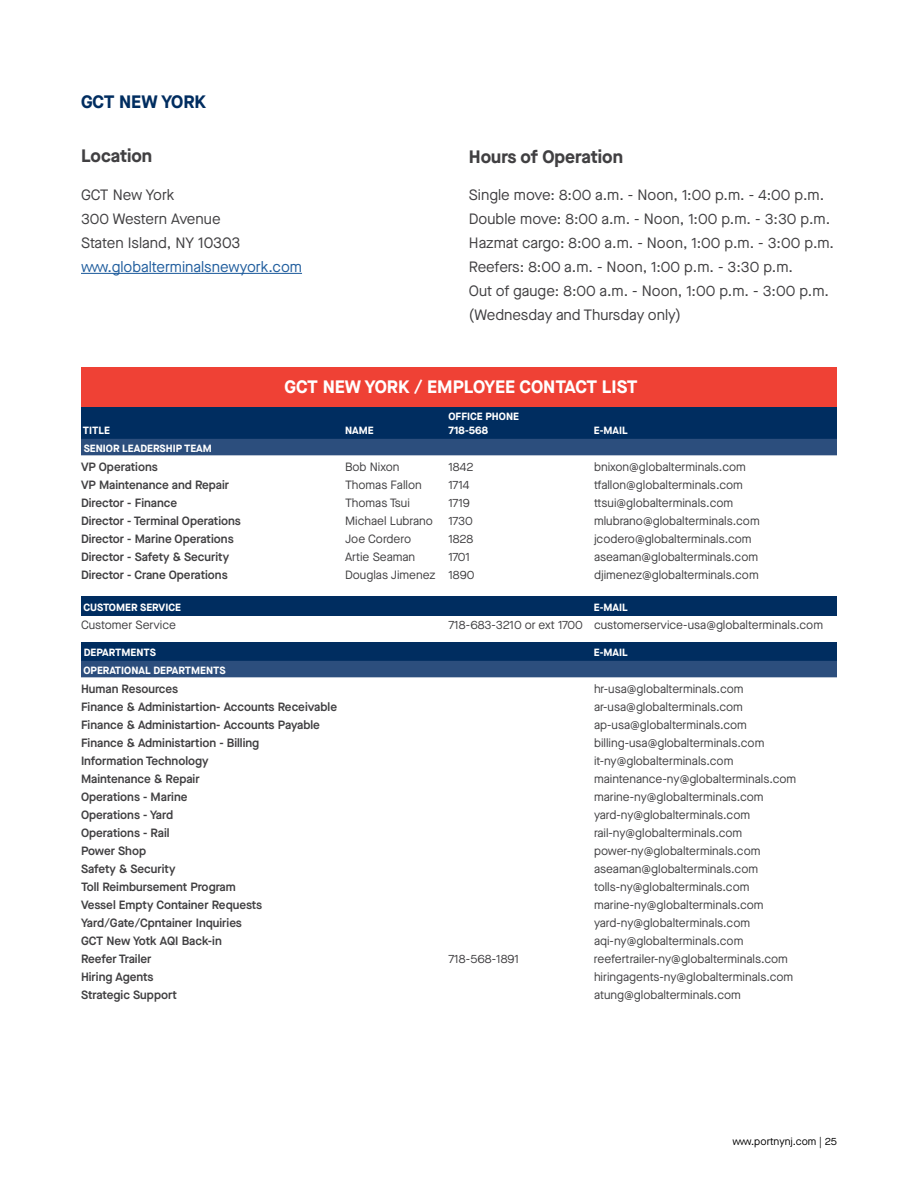
<style>
.page{position:relative;width:918px;height:1188px;background:#fff}
.page>*{position:absolute;margin:0;border:0;box-sizing:border-box;transform-origin:0 0}
.t1{font:700 18px "Maison Neue";color:#fff}
.t2{font:700 18px "Maison Neue";color:#414042}
.t3{font:700 18px "Maison Neue";color:#002d60}
.t4{font:15px/24px "Maison Neue";color:#414042}
.t5{font:15px "Maison Neue";color:#215e9e}
.t6{font:12px "Maison Neue";color:#414042}
.t7{font:600 12px "Maison Neue";color:#414042}
.t8{font:700 10.5px "Maison Neue";color:#fff}
.t9{font:10.5px "Maison Neue";color:#000}
</style>
<div class="page">
<div style="left:81px;top:406px;width:756px;height:33px;background:#002d60"></div>
<div style="left:81px;top:597px;width:756px;height:19px;background:#002d60"></div>
<div style="left:81px;top:642px;width:756px;height:20px;background:#002d60"></div>
<div style="left:81px;top:367px;width:756px;height:39px;background:#ef4135"></div>
<hr style="left:81px;top:273px;width:221px;height:1px;background:#215e9e">
<div style="left:81px;top:439px;width:756px;height:16px;background:#2c4e7d"></div>
<div style="left:81px;top:661px;width:756px;height:16px;background:#2c4e7d"></div>
<h1 class="t3" style="left:81px;top:89px;width:127px">GCT NEW YORK</h1>
<h1 class="t2" style="left:81px;top:143px;width:73px">Location</h1>
<p class="t4" style="left:81px;top:182px;width:161px">GCT New York<br>300 Western Avenue<br>Staten Island, NY 10303</p>
<p class="t5" style="left:81px;top:256px;width:223px">www.globalterminalsnewyork.com</p>
<h1 class="t2" style="left:469px;top:144px;width:156px">Hours of Operation</h1>
<p class="t4" style="left:469px;top:183px;width:367px">Single move: 8:00 a.m. - Noon, 1:00 p.m. - 4:00 p.m.<br>Double move: 8:00 a.m. - Noon, 1:00 p.m. - 3:30 p.m.<br>Hazmat cargo: 8:00 a.m. - Noon, 1:00 p.m. - 3:00 p.m.<br>Reefers: 8:00 a.m. - Noon, 1:00 p.m. - 3:30 p.m.<br>Out of gauge: 8:00 a.m. - Noon, 1:00 p.m. - 3:00 p.m. (Wednesday and Thursday only)</p>
<h1 class="t1" style="left:285px;top:374px;width:355px">GCT NEW YORK / EMPLOYEE CONTACT LIST</h1>
<p class="t8" style="left:448px;top:409px;width:72px">OFFICE PHONE</p>
<p class="t8" style="left:83px;top:422px;width:29px">TITLE</p>
<p class="t8" style="left:345px;top:422px;width:30px">NAME</p>
<p class="t8" style="left:449px;top:422px;width:41px">718-568</p>
<p class="t8" style="left:594px;top:422px;width:35px">E-MAIL</p>
<p class="t8" style="left:84px;top:440px;width:130px">SENIOR LEADERSHIP TEAM</p>
<p class="t7" style="left:81px;top:459px;width:78px">VP Operations</p>
<p class="t6" style="left:345px;top:459px;width:56px">Bob Nixon</p>
<p class="t6" style="left:448px;top:459px;width:27px">1842</p>
<p class="t6" style="left:594px;top:459px;width:153px">bnixon@globalterminals.com</p>
<p class="t7" style="left:81px;top:477px;width:150px">VP Maintenance and Repair</p>
<p class="t6" style="left:345px;top:477px;width:78px">Thomas Fallon</p>
<p class="t6" style="left:448px;top:477px;width:23px">1714</p>
<p class="t6" style="left:594px;top:477px;width:150px">tfallon@globalterminals.com</p>
<p class="t7" style="left:81px;top:495px;width:98px">Director - Finance</p>
<p class="t6" style="left:345px;top:495px;width:67px">Thomas Tsui</p>
<p class="t6" style="left:448px;top:495px;width:23px">1719</p>
<p class="t6" style="left:594px;top:495px;width:141px">ttsui@globalterminals.com</p>
<p class="t7" style="left:81px;top:513px;width:161px">Director - Terminal Operations</p>
<p class="t6" style="left:345px;top:513px;width:89px">Michael Lubrano</p>
<p class="t6" style="left:448px;top:513px;width:26px">1730</p>
<p class="t6" style="left:594px;top:513px;width:167px">mlubrano@globalterminals.com</p>
<p class="t7" style="left:81px;top:531px;width:154px">Director - Marine Operations</p>
<p class="t6" style="left:345px;top:531px;width:68px">Joe Cordero</p>
<p class="t6" style="left:448px;top:531px;width:26px">1828</p>
<p class="t6" style="left:594px;top:531px;width:159px">jcodero@globalterminals.com</p>
<p class="t7" style="left:81px;top:549px;width:150px">Director - Safety &amp; Security</p>
<p class="t6" style="left:345px;top:549px;width:72px">Artie Seaman</p>
<p class="t6" style="left:448px;top:549px;width:23px">1701</p>
<p class="t6" style="left:594px;top:549px;width:166px">aseaman@globalterminals.com</p>
<p class="t7" style="left:81px;top:567px;width:148px">Director - Crane Operations</p>
<p class="t6" style="left:345px;top:567px;width:131px">Douglas Jimenez 1890</p>
<p class="t6" style="left:594px;top:567px;width:166px">djimenez@globalterminals.com</p>
<p class="t8" style="left:83px;top:599px;width:99px">CUSTOMER SERVICE</p>
<p class="t8" style="left:594px;top:599px;width:35px">E-MAIL</p>
<p class="t6" style="left:81px;top:616px;width:97px">Customer Service</p>
<p class="t6" style="left:448px;top:616px;width:376px">718-683-3210 or ext 1700 customerservice-usa@globalterminals.com</p>
<p class="t8" style="left:84px;top:644px;width:74px">DEPARTMENTS</p>
<p class="t8" style="left:594px;top:644px;width:35px">E-MAIL</p>
<p class="t8" style="left:83px;top:662px;width:144px">OPERATIONAL DEPARTMENTS</p>
<p class="t7" style="left:81px;top:681px;width:99px">Human Resources</p>
<p class="t6" style="left:594px;top:681px;width:151px">hr-usa@globalterminals.com</p>
<p class="t7" style="left:81px;top:699px;width:258px">Finance &amp; Administartion- Accounts Receivable</p>
<p class="t6" style="left:594px;top:699px;width:151px">ar-usa@globalterminals.com</p>
<p class="t7" style="left:81px;top:717px;width:241px">Finance &amp; Administartion- Accounts Payable</p>
<p class="t6" style="left:594px;top:717px;width:154px">ap-usa@globalterminals.com</p>
<p class="t7" style="left:81px;top:735px;width:180px">Finance &amp; Administartion - Billing</p>
<p class="t6" style="left:594px;top:735px;width:172px">billing-usa@globalterminals.com</p>
<p class="t7" style="left:81px;top:753px;width:129px">Information Technology</p>
<p class="t6" style="left:594px;top:753px;width:141px">it-ny@globalterminals.com</p>
<p class="t7" style="left:81px;top:771px;width:120px">Maintenance &amp; Repair</p>
<p class="t6" style="left:594px;top:771px;width:204px">maintenance-ny@globalterminals.com</p>
<p class="t7" style="left:81px;top:789px;width:108px">Operations - Marine</p>
<p class="t6" style="left:594px;top:789px;width:171px">marine-ny@globalterminals.com</p>
<p class="t7" style="left:81px;top:807px;width:94px">Operations - Yard</p>
<p class="t6" style="left:594px;top:807px;width:158px">yard-ny@globalterminals.com</p>
<p class="t7" style="left:81px;top:825px;width:90px">Operations - Rail</p>
<p class="t6" style="left:594px;top:825px;width:150px">rail-ny@globalterminals.com</p>
<p class="t7" style="left:81px;top:843px;width:67px">Power Shop</p>
<p class="t6" style="left:594px;top:843px;width:168px">power-ny@globalterminals.com</p>
<p class="t7" style="left:81px;top:861px;width:96px">Safety &amp; Security</p>
<p class="t6" style="left:594px;top:861px;width:166px">aseaman@globalterminals.com</p>
<p class="t7" style="left:81px;top:879px;width:156px">Toll Reimbursement Program</p>
<p class="t6" style="left:594px;top:879px;width:157px">tolls-ny@globalterminals.com</p>
<p class="t7" style="left:81px;top:897px;width:183px">Vessel Empty Container Requests</p>
<p class="t6" style="left:594px;top:897px;width:171px">marine-ny@globalterminals.com</p>
<p class="t7" style="left:81px;top:915px;width:162px">Yard/Gate/Cpntainer Inquiries</p>
<p class="t6" style="left:594px;top:915px;width:158px">yard-ny@globalterminals.com</p>
<p class="t7" style="left:81px;top:933px;width:142px">GCT New Yotk AQI Back-in</p>
<p class="t6" style="left:594px;top:933px;width:151px">aqi-ny@globalterminals.com</p>
<p class="t7" style="left:81px;top:951px;width:72px">Reefer Trailer</p>
<p class="t6" style="left:448px;top:951px;width:72px">718-568-1891</p>
<p class="t6" style="left:594px;top:951px;width:196px">reefertrailer-ny@globalterminals.com</p>
<p class="t7" style="left:81px;top:969px;width:74px">Hiring Agents</p>
<p class="t6" style="left:594px;top:969px;width:201px">hiringagents-ny@globalterminals.com</p>
<p class="t7" style="left:81px;top:987px;width:97px">Strategic Support</p>
<p class="t6" style="left:594px;top:987px;width:148px">atung@globalterminals.com</p>
<p class="t9" style="left:733px;top:1134px;width:106px">www.portnynj.com | 25</p>
</div>
